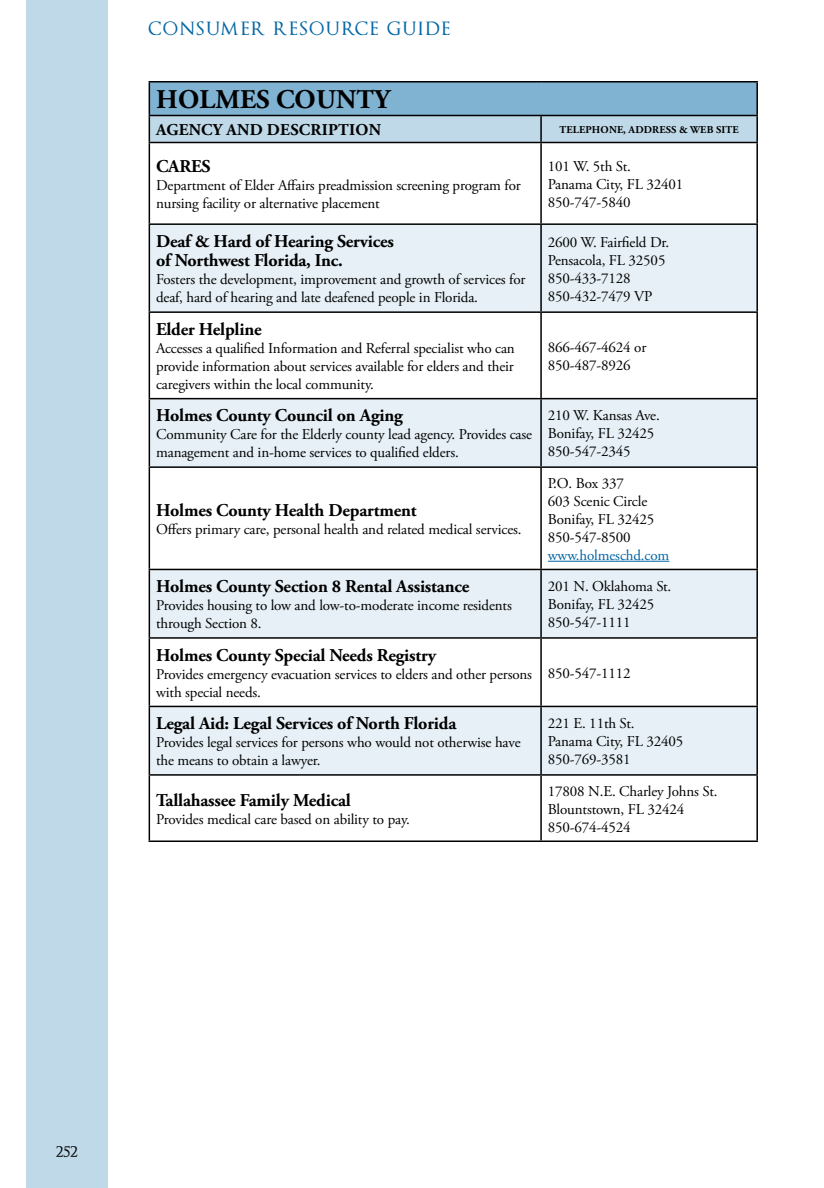
<style>
.page{position:relative;width:824px;height:1188px;background:#fff}
.page>*{position:absolute;margin:0;border:0;box-sizing:border-box;transform-origin:0 0}
.t1{font:700 27px "Adobe Garamond Pro";letter-spacing:.005em;color:#000}
.t2{font:700 18px/19.5px "Adobe Garamond Pro";letter-spacing:-.01em;color:#000}
.t3{font:18px "Optimus Princeps";color:#0065a4}
.t4{font:18px "Optimus Princeps";color:#000}
.t5{font:700 16.5px "Adobe Garamond Pro";letter-spacing:.015em;color:#000}
.t6{font:15px/18px "Adobe Garamond Pro";letter-spacing:-.01em;color:#000}
.t7{font:15px "Adobe Garamond Pro";letter-spacing:-.01em;color:#0065a4}
.t8{font:700 10.5px "Adobe Garamond Pro";letter-spacing:.015em;color:#000}
</style>
<div class="page">
<div style="left:27px;top:0;width:81px;height:1188px;background:#bfd9e8"></div>
<div style="left:149px;top:82px;width:608px;height:34px;background:#80b2d2"></div>
<svg style="left:150px;top:116px;width:606px;height:26px;background:#bbd4e3"></svg>
<svg style="left:150px;top:225px;width:606px;height:549px;fill:#e6f0f6"></svg>
<hr style="left:148px;top:81px;width:393px;height:1px;background:#000">
<hr style="left:148px;top:82px;width:2px;height:33px;background:#000">
<hr style="left:541px;top:81px;width:217px;height:1px;background:#000">
<hr style="left:756px;top:82px;width:2px;height:33px;background:#000">
<hr style="left:148px;top:143px;width:2px;height:80px;background:#000">
<hr style="left:540px;top:143px;width:2px;height:80px;background:#000">
<hr style="left:756px;top:143px;width:2px;height:80px;background:#000">
<hr style="left:148px;top:223px;width:393px;height:2px;background:#000">
<hr style="left:148px;top:225px;width:2px;height:86px;background:#000">
<hr style="left:541px;top:223px;width:217px;height:2px;background:#000">
<hr style="left:540px;top:225px;width:2px;height:86px;background:#000">
<hr style="left:756px;top:225px;width:2px;height:86px;background:#000">
<hr style="left:148px;top:311px;width:393px;height:2px;background:#000">
<hr style="left:148px;top:313px;width:2px;height:85px;background:#000">
<hr style="left:541px;top:311px;width:217px;height:2px;background:#000">
<hr style="left:540px;top:313px;width:2px;height:85px;background:#000">
<hr style="left:756px;top:313px;width:2px;height:85px;background:#000">
<hr style="left:148px;top:398px;width:393px;height:1px;background:#000">
<hr style="left:148px;top:399px;width:2px;height:67px;background:#000">
<hr style="left:541px;top:398px;width:217px;height:1px;background:#000">
<hr style="left:540px;top:399px;width:2px;height:67px;background:#000">
<hr style="left:756px;top:399px;width:2px;height:67px;background:#000">
<hr style="left:148px;top:466px;width:393px;height:2px;background:#000">
<hr style="left:148px;top:468px;width:2px;height:101px;background:#000">
<hr style="left:541px;top:466px;width:217px;height:2px;background:#000">
<hr style="left:540px;top:468px;width:2px;height:101px;background:#000">
<hr style="left:756px;top:468px;width:2px;height:101px;background:#000">
<hr style="left:148px;top:569px;width:393px;height:1px;background:#000">
<hr style="left:148px;top:570px;width:2px;height:67px;background:#000">
<hr style="left:541px;top:569px;width:217px;height:1px;background:#000">
<hr style="left:540px;top:570px;width:2px;height:67px;background:#000">
<hr style="left:756px;top:570px;width:2px;height:67px;background:#000">
<hr style="left:148px;top:637px;width:393px;height:2px;background:#000">
<hr style="left:148px;top:639px;width:2px;height:67px;background:#000">
<hr style="left:541px;top:637px;width:217px;height:2px;background:#000">
<hr style="left:540px;top:639px;width:2px;height:67px;background:#000">
<hr style="left:756px;top:639px;width:2px;height:67px;background:#000">
<hr style="left:148px;top:706px;width:393px;height:1px;background:#000">
<hr style="left:148px;top:707px;width:2px;height:67px;background:#000">
<hr style="left:541px;top:706px;width:217px;height:1px;background:#000">
<hr style="left:540px;top:707px;width:2px;height:67px;background:#000">
<hr style="left:756px;top:707px;width:2px;height:67px;background:#000">
<hr style="left:148px;top:774px;width:393px;height:2px;background:#000">
<hr style="left:148px;top:776px;width:2px;height:64px;background:#000">
<hr style="left:541px;top:774px;width:217px;height:2px;background:#000">
<hr style="left:540px;top:776px;width:2px;height:64px;background:#000">
<hr style="left:756px;top:776px;width:2px;height:64px;background:#000">
<hr style="left:148px;top:840px;width:393px;height:2px;background:#000">
<hr style="left:541px;top:840px;width:217px;height:2px;background:#000">
<hr style="left:148px;top:115px;width:393px;height:1px;background:#000">
<hr style="left:541px;top:115px;width:217px;height:1px;background:#000">
<hr style="left:148px;top:116px;width:2px;height:26px;background:#000">
<hr style="left:540px;top:116px;width:2px;height:26px;background:#000">
<hr style="left:756px;top:116px;width:2px;height:26px;background:#000">
<hr style="left:148px;top:142px;width:393px;height:1px;background:#000">
<hr style="left:541px;top:142px;width:217px;height:1px;background:#000">
<hr style="left:548px;top:561px;width:121px;height:1px;background:#0065a4">
<p class="t3" style="left:148px;top:19px;width:139px">CONSUMER RESOURCE</p>
<p class="t3" style="left:386px;top:19px;width:29px">GUIDE</p>
<h1 class="t1" style="left:156px;top:84px;width:235px">Holmes County</h1>
<p class="t5" style="left:156px;top:120px;width:226px">Agency and Description</p>
<p class="t8" style="left:559px;top:123px;width:180px">Telephone, Address &amp; Web Site</p>
<p class="t2" style="left:156px;top:157px;width:35px">CARES</p>
<p class="t6" style="left:156px;top:177px;width:366px">Department of Elder Affairs preadmission screening program for nursing facility or alternative placement</p>
<p class="t6" style="left:548px;top:158px;width:137px">101 W. 5th St.<br>Panama City, FL 32401<br>850-747-5840</p>
<p class="t2" style="left:156px;top:232px;width:239px">Deaf &amp; Hard of Hearing Services of Northwest Florida, Inc.</p>
<p class="t6" style="left:156px;top:271px;width:371px">Fosters the development, improvement and growth of services for deaf, hard of hearing and late deafened people in Florida.</p>
<p class="t6" style="left:548px;top:233px;width:121px">2600 W. Fairfield Dr.<br>Pensacola, FL 32505<br>850-433-7128<br>850-432-7479 VP</p>
<p class="t2" style="left:156px;top:320px;width:107px">Elder Helpline</p>
<p class="t6" style="left:156px;top:340px;width:360px;text-align:justify">Accesses a qualified Information and Referral specialist who can provide information about services available for elders and their caregivers within the local community.</p>
<p class="t6" style="left:548px;top:339px;width:100px">866-467-4624 or<br>850-487-8926</p>
<p class="t2" style="left:156px;top:406px;width:248px">Holmes County Council on Aging</p>
<p class="t6" style="left:156px;top:426px;width:377px">Community Care for the Elderly county lead agency. Provides case management and in-home services to qualified elders.</p>
<p class="t6" style="left:548px;top:407px;width:111px">210 W. Kansas Ave.<br>Bonifay, FL 32425<br>850-547-2345</p>
<p class="t2" style="left:156px;top:501px;width:262px">Holmes County Health Department</p>
<p class="t6" style="left:156px;top:521px;width:365px">Offers primary care, personal health and related medical services.</p>
<p class="t2" style="left:156px;top:577px;width:315px">Holmes County Section 8 Rental Assistance</p>
<p class="t6" style="left:156px;top:597px;width:357px">Provides housing to low and low-to-moderate income residents through Section 8.</p>
<p class="t6" style="left:548px;top:475px;width:108px">P.O. Box 337<br>603 Scenic Circle<br>Bonifay, FL 32425<br>850-547-8500</p>
<p class="t7" style="left:548px;top:546px;width:123px">www.holmeschd.com</p>
<p class="t6" style="left:548px;top:578px;width:123px">201 N. Oklahoma St.<br>Bonifay, FL 32425<br>850-547-1111</p>
<p class="t2" style="left:156px;top:646px;width:282px">Holmes County Special Needs Registry</p>
<p class="t6" style="left:156px;top:665px;width:377px">Provides emergency evacuation services to elders and other persons with special needs.</p>
<p class="t6" style="left:548px;top:664px;width:84px">850-547-1112</p>
<p class="t2" style="left:156px;top:714px;width:302px">Legal Aid: Legal Services of North Florida</p>
<p class="t6" style="left:156px;top:734px;width:366px">Provides legal services for persons who would not otherwise have the means to obtain a lawyer.</p>
<p class="t6" style="left:548px;top:715px;width:137px">221 E. 11th St.<br>Panama City, FL 32405<br>850-769-3581</p>
<p class="t2" style="left:156px;top:790px;width:196px">Tallahassee Family Medical</p>
<p class="t6" style="left:156px;top:810px;width:253px">Provides medical care based on ability to pay.</p>
<p class="t6" style="left:548px;top:782px;width:169px">17808 N.E. Charley Johns St.<br>Blountstown, FL 32424<br>850-674-4524</p>
<p class="t4" style="left:56px;top:1143px;width:24px">252</p>
</div>
